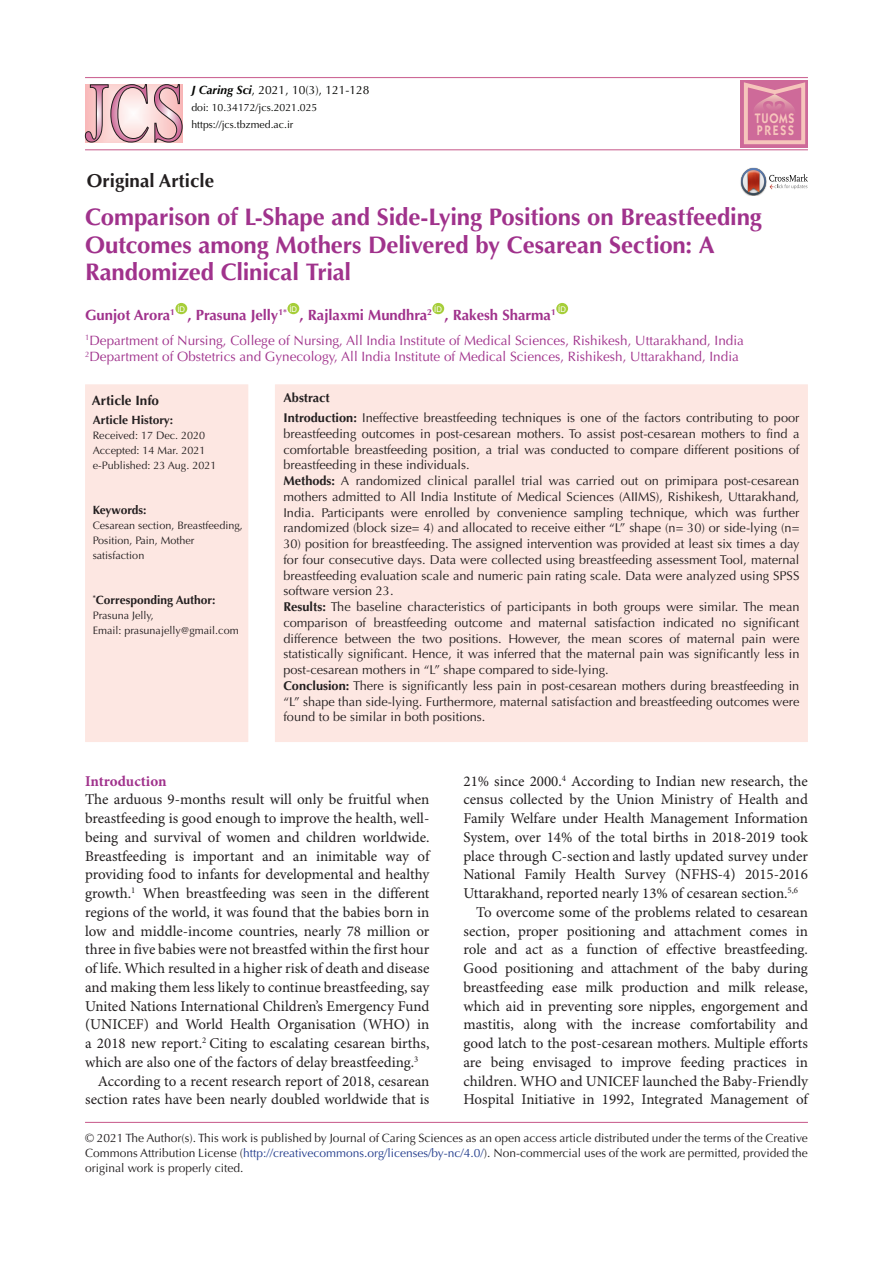
<style>
.page{position:relative;width:893px;height:1263px;background:#fff}
.page>*{position:absolute;margin:0;border:0;box-sizing:border-box;transform-origin:0 0}
.t1{font:700 24px/27.6px "Optima LT Std";letter-spacing:-.005em;color:#a0328c}
.t2{font:700 18.75px "Optima LT Std";color:#231f20}
.t3{font:15px/18.8px "Minion Pro";letter-spacing:-.005em;color:#231f20;text-align:justify}
.t4{font:700 15px "Minion Pro";letter-spacing:-.005em;color:#a0328c}
.t5{font:700 14.85px "Optima LT Std";color:#a0328c}
.t6{font:600 13.8px/12.1px "ITC Kabel Std";letter-spacing:.11em;color:#f7c6bc;scale:.85 1}
.t7{font:13.5px "Optima LT Std";color:#a0328c}
.t8{font:700 13.5px "Optima LT Std";color:#231f20}
.t9{font:12.75px/15.8px "Optima LT Std";color:#231f20;text-align:justify}
.t10{font:700 12.75px "Optima LT Std";color:#231f20}
.corresponding{font:12px/15px "Optima LT Std";color:#231f20;text-align:justify}
.t11{font:700 12px "Optima LT Std";color:#231f20}
.t12{font:12px "Optima LT Std";color:#040503}
.t13{font:700 12px "Optima LT Std";letter-spacing:-.02em;color:#231f20}
.t14{font:10.8px/15px "Optima LT Std";color:#231f20}
.t15{font:10.5px "Optima LT Std";color:#040503}
.t16{font:7.8px "Arial";color:#fff}
.s1{font-weight:700;font-style:italic}
.s2{font-weight:700}
.s3{color:#253f8e}
</style>
<div class="page">
<hr style="left:85px;top:149px;width:723px;height:1px;background:#cd6996">
<hr style="left:85px;top:77px;width:723px;height:1px;background:#cd6996">
<div style="left:175px;top:303px;width:12px;height:11px;background:#a6ce39;border-radius:50%"></div>
<div style="left:287px;top:303px;width:12px;height:11px;background:#a6ce39;border-radius:50%"></div>
<div style="left:432px;top:303px;width:12px;height:11px;background:#a6ce39;border-radius:50%"></div>
<div style="left:556px;top:303px;width:12px;height:11px;background:#a6ce39;border-radius:50%"></div>
<div style="left:85px;top:384px;width:163px;height:358px;background:#fde7e2"></div>
<div style="left:275px;top:384px;width:533px;height:358px;background:#fde7e2"></div>
<svg style="left:741px;top:168px;width:67px;height:27px"></svg>
<div style="left:741px;top:80px;width:67px;height:67px;background:linear-gradient(to right,#d57ca0,#d67da0)"></div>
<svg style="left:744px;top:82px;width:61px;height:62px;background:#d882a2"></svg>
<div style="left:85px;top:85px;width:98px;height:58px;background:#fce0de"></div>
<svg style="left:154px;top:85px;width:28px;height:57px"></svg>
<svg style="left:85px;top:85px;width:63px;height:57px"></svg>
<hr style="left:85px;top:1122px;width:723px;height:1px;background:#cd6996">
<p class="t12" style="left:191px;top:83px;width:180px"><span class="s1">J Caring Sci</span>, 2021, 10(3), 121-128</p>
<p class="t15" style="left:191px;top:101px;width:128px">doi: 10.34172/jcs.2021.025</p>
<p class="t15" style="left:191px;top:118px;width:104px">https://jcs.tbzmed.ac.ir</p>
<p class="t2" style="left:87px;top:170px;width:129px">Original Article</p>
<p class="t6" style="left:755px;top:112px;width:48px">TUOMS<br>PRESS</p>
<p class="t1" style="left:85px;top:204px;width:678px">Comparison of L-Shape and Side-Lying Positions on Breastfeeding<br>Outcomes among Mothers Delivered by Cesarean Section: A<br>Randomized Clinical Trial</p>
<p class="t5" style="left:85px;top:306px;width:91px">Gunjot Arora<sup>1</sup></p>
<p class="t16" style="left:177px;top:304px;width:9px">ID</p>
<p class="t5" style="left:188px;top:306px;width:101px">, Prasuna Jelly<sup>1*</sup></p>
<p class="t16" style="left:289px;top:304px;width:9px">ID</p>
<p class="t5" style="left:300px;top:306px;width:134px">, Rajlaxmi Mundhra<sup>2</sup></p>
<p class="t16" style="left:434px;top:304px;width:9px">ID</p>
<p class="t5" style="left:445px;top:306px;width:113px">, Rakesh Sharma<sup>1</sup></p>
<p class="t16" style="left:558px;top:304px;width:9px">ID</p>
<p class="t7" style="left:85px;top:332px;width:660px"><sup>1</sup>Department of Nursing, College of Nursing, All India Institute of Medical Sciences, Rishikesh, Uttarakhand, India</p>
<p class="t7" style="left:85px;top:349px;width:655px"><sup>2</sup>Department of Obstetrics and Gynecology, All India Institute of Medical Sciences, Rishikesh, Uttarakhand, India</p>
<p class="t8" style="left:92px;top:393px;width:69px">Article Info</p>
<p class="t11" style="left:93px;top:412px;width:82px">Article History:</p>
<p class="t14" style="left:93px;top:427px;width:114px">Received: 17 Dec. 2020</p>
<p class="t14" style="left:93px;top:442px;width:114px">Accepted: 14 Mar. 2021</p>
<p class="t14" style="left:93px;top:457px;width:125px">e-Published: 23 Aug. 2021</p>
<p class="t13" style="left:93px;top:502px;width:55px">Keywords:</p>
<p class="t14" style="left:93px;top:517px;width:152px">Cesarean section, Breastfeeding,<br>Position, Pain, Mother satisfaction</p>
<p class="t11" style="left:93px;top:592px;width:124px"><sup>*</sup>Corresponding Author:</p>
<p class="t14" style="left:93px;top:607px;width:63px">Prasuna Jelly,</p>
<p class="t14" style="left:93px;top:622px;width:147px">Email: prasunajelly@gmail.com</p>
<p class="t10" style="left:283px;top:390px;width:48px">Abstract</p>
<p class="t9" style="left:283px;top:410px;width:518px"><span class="s2">Introduction:</span> Ineffective breastfeeding techniques is one of the factors contributing to poor breastfeeding outcomes in post-cesarean mothers. To assist post-cesarean mothers to find a comfortable breastfeeding position, a trial was conducted to compare different positions of breastfeeding in these individuals.</p>
<p class="t9" style="left:283px;top:473px;width:517px"><span class="s2">Methods:</span> A randomized clinical parallel trial was carried out on primipara post-cesarean mothers admitted to All India Institute of Medical Sciences (AIIMS), Rishikesh, Uttarakhand, India. Participants were enrolled by convenience sampling technique, which was further randomized (block size= 4) and allocated to receive either “L” shape (n= 30) or side-lying (n=</p>
<p class="t9" style="left:283px;top:536px;width:517px">30) position for breastfeeding. The assigned intervention was provided at least six times a day for four consecutive days. Data were collected using breastfeeding assessment Tool, maternal breastfeeding evaluation scale and numeric pain rating scale. Data were analyzed using SPSS software version 23.</p>
<p class="t9" style="left:283px;top:599px;width:518px"><span class="s2">Results:</span> The baseline characteristics of participants in both groups were similar. The mean comparison of breastfeeding outcome and maternal satisfaction indicated no significant difference between the two positions. However, the mean scores of maternal pain were statistically significant. Hence, it was inferred that the maternal pain was significantly less in post-cesarean mothers in “L” shape compared to side-lying.</p>
<p class="t9" style="left:283px;top:678px;width:517px"><span class="s2">Conclusion:</span> There is significantly less pain in post-cesarean mothers during breastfeeding in “L” shape than side-lying. Furthermore, maternal satisfaction and breastfeeding outcomes were found to be similar in both positions.</p>
<p class="t4" style="left:85px;top:770px;width:83px">Introduction</p>
<p class="t3" style="left:85px;top:791px;width:346px">The arduous 9-months result will only be fruitful when breastfeeding is good enough to improve the health, well&shy;being and survival of women and children worldwide.<br>Breastfeeding is important and an inimitable way of providing food to infants for developmental and healthy growth.<sup>1</sup> When breastfeeding was seen in the different regions of the world, it was found that the babies born in low and middle-income countries, nearly 78 million or three in five babies were not breastfed within the first hour of life. Which resulted in a higher risk of death and disease and making them less likely to continue breastfeeding, say United Nations International Children’s Emergency Fund (UNICEF) and World Health Organisation (WHO) in a 2018 new report.<sup>2</sup> Citing to escalating cesarean births, which are also one of the factors of delay breastfeeding.<sup>3</sup></p>
<p class="t3" style="left:85px;top:1072px;width:346px;text-align:right">According to a recent research report of 2018, cesarean section rates have been nearly doubled worldwide that is</p>
<p class="t3" style="left:463px;top:772px;width:346px">21% since 2000.<sup>4</sup> According to Indian new research, the census collected by the Union Ministry of Health and Family Welfare under Health Management Information System, over 14% of the total births in 2018-2019 took place through C-section and lastly updated survey under National Family Health Survey (NFHS-4) 2015-2016<br>Uttarakhand, reported nearly 13% of cesarean section.<sup>5,6</sup></p>
<p class="t3" style="left:463px;top:903px;width:346px;text-indent:13px">To overcome some of the problems related to cesarean section, proper positioning and attachment comes in role and act as a function of effective breastfeeding.<br>Good positioning and attachment of the baby during breastfeeding ease milk production and milk release, which aid in preventing sore nipples, engorgement and mastitis, along with the increase comfortability and good latch to the post-cesarean mothers. Multiple efforts are being envisaged to improve feeding practices in children. WHO and UNICEF launched the Baby-Friendly Hospital Initiative in 1992, Integrated Management of</p>
<p class="corresponding" style="left:85px;top:1130px;width:724px">© 2021 The Author(s). This work is published by Journal of Caring Sciences as an open access article distributed under the terms of the Creative Commons Attribution License (<span class="s3">http://creativecommons.org/licenses/by-nc/4.0/</span>). Non-commercial uses of the work are permitted, provided the original work is properly cited.</p>
</div>
